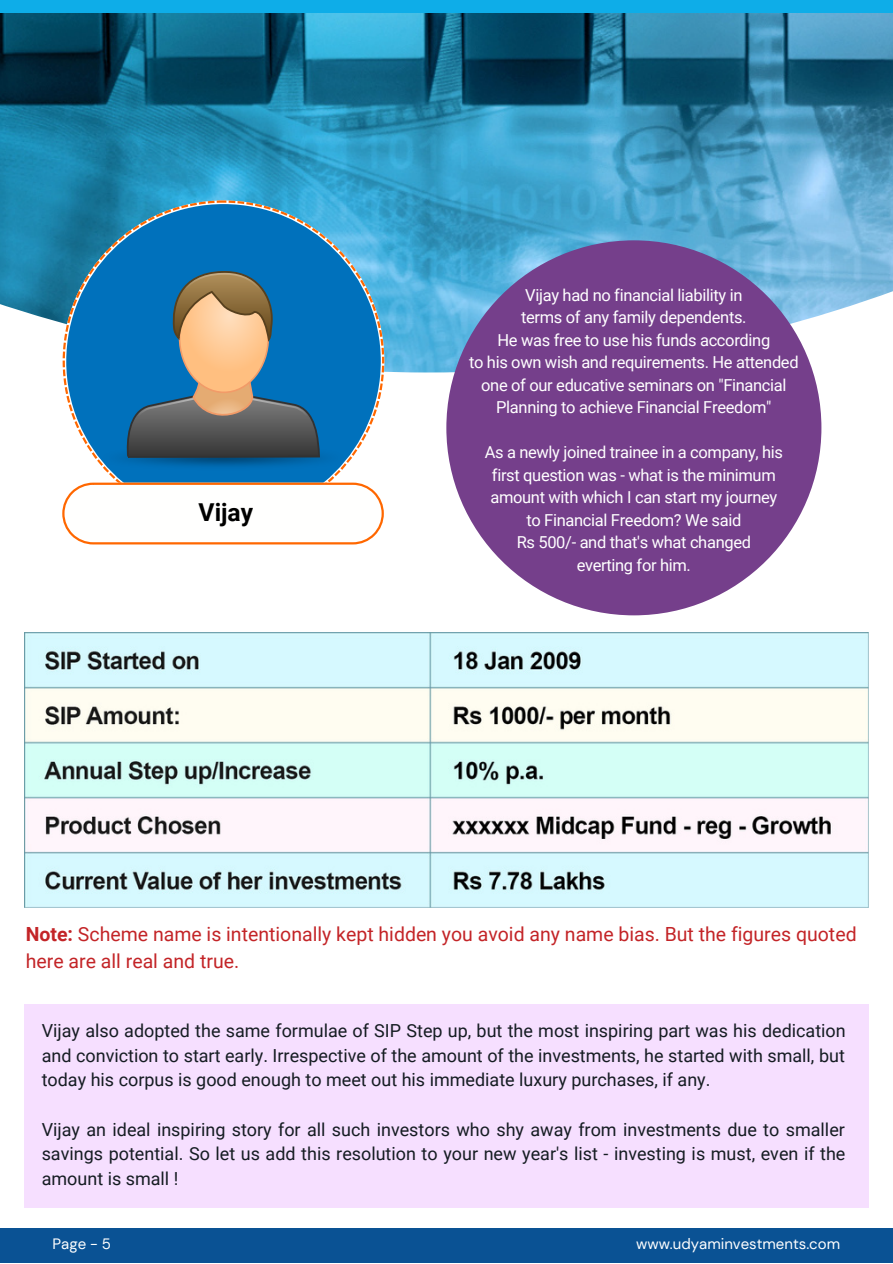
<style>
.page{position:relative;width:893px;height:1264px;background:#fff}
.page>*{position:absolute;margin:0;border:0;box-sizing:border-box;transform-origin:0 0}
.t1{font:700 24.6px "Roboto";color:#000}
.t2{font:19.5px/27px "Roboto";color:#c32427}
.t3{font:18px/24.8px "Roboto";color:#151c22;text-align:justify}
.t4{font:16.5px/22.5px "Roboto";letter-spacing:-.02em;color:#fff;text-align:center}
.t5{font:15px "DM Sans";color:#fff}
.s1{font-weight:700}
</style>
<div class="page">
<div style="left:0;top:1227px;width:892px;height:35px;background:#0a5294"></div>
<img style="left:0;top:12px;width:892px;height:360px">
<div style="left:0;top:0;width:892px;height:12px;background:#0eade8"></div>
<svg style="left:63px;top:200px;width:321px;height:282px"></svg>
<div style="left:66px;top:204px;width:315px;height:314px;background:#0071bc;border-radius:50%"></div>
<div style="left:446px;top:240px;width:375px;height:375px;background:#753f8b;border-radius:50%"></div>
<svg style="left:62px;top:482px;width:322px;height:62px"></svg>
<div style="left:24px;top:1003px;width:844px;height:204px;background:#f6dfff"></div>
<img style="left:24px;top:632px;width:844px;height:275px">
<img style="left:90px;top:444px;width:266px;height:29px">
<svg style="left:126px;top:368px;width:195px;height:91px"></svg>
<svg style="left:179px;top:282px;width:89px;height:110px;background:#fec084"></svg>
<svg style="left:172px;top:271px;width:101px;height:73px;background:#a49476"></svg>
<p class="t1" style="left:199px;top:498px;width:56px">Vijay</p>
<p class="t4" style="left:525px;top:284px;width:219px">Vijay had no financial liability in</p>
<p class="t4" style="left:521px;top:306px;width:227px">terms of any family dependents.</p>
<p class="t4" style="left:497px;top:329px;width:274px">He was free to use his funds according</p>
<p class="t4" style="left:469px;top:351px;width:331px">to his own wish and requirements. He attended one of our educative seminars on "Financial<br>Planning to achieve Financial Freedom"</p>
<p class="t4" style="left:484px;top:441px;width:300px">As a newly joined trainee in a company, his</p>
<p class="t4" style="left:492px;top:464px;width:285px">first question was - what is the minimum</p>
<p class="t4" style="left:490px;top:486px;width:288px">amount with which I can start my journey</p>
<p class="t4" style="left:526px;top:509px;width:216px">to Financial Freedom? We said</p>
<p class="t4" style="left:516px;top:531px;width:236px">Rs 500/- and that's what changed</p>
<p class="t4" style="left:576px;top:554px;width:116px">everting for him.</p>
<p class="t2" style="left:26px;top:921px;width:832px"><span class="s1">Note:</span> Scheme name is intentionally kept hidden you avoid any name bias. But the figures quoted here are all real and true.</p>
<p class="t3" style="left:42px;top:1018px;width:805px">Vijay also adopted the same formulae of SIP Step up, but the most inspiring part was his dedication and conviction to start early. Irrespective of the amount of the investments, he started with small, but today his corpus is good enough to meet out his immediate luxury purchases, if any.</p>
<p class="t3" style="left:42px;top:1117px;width:805px">Vijay an ideal inspiring story for all such investors who shy away from investments due to smaller savings potential. So let us add this resolution to your new year's list - investing is must, even if the amount is small !</p>
<p class="t5" style="left:53px;top:1234px;width:60px">Page - 5</p>
<p class="t5" style="left:636px;top:1234px;width:205px">www.udyaminvestments.com</p>
</div>
